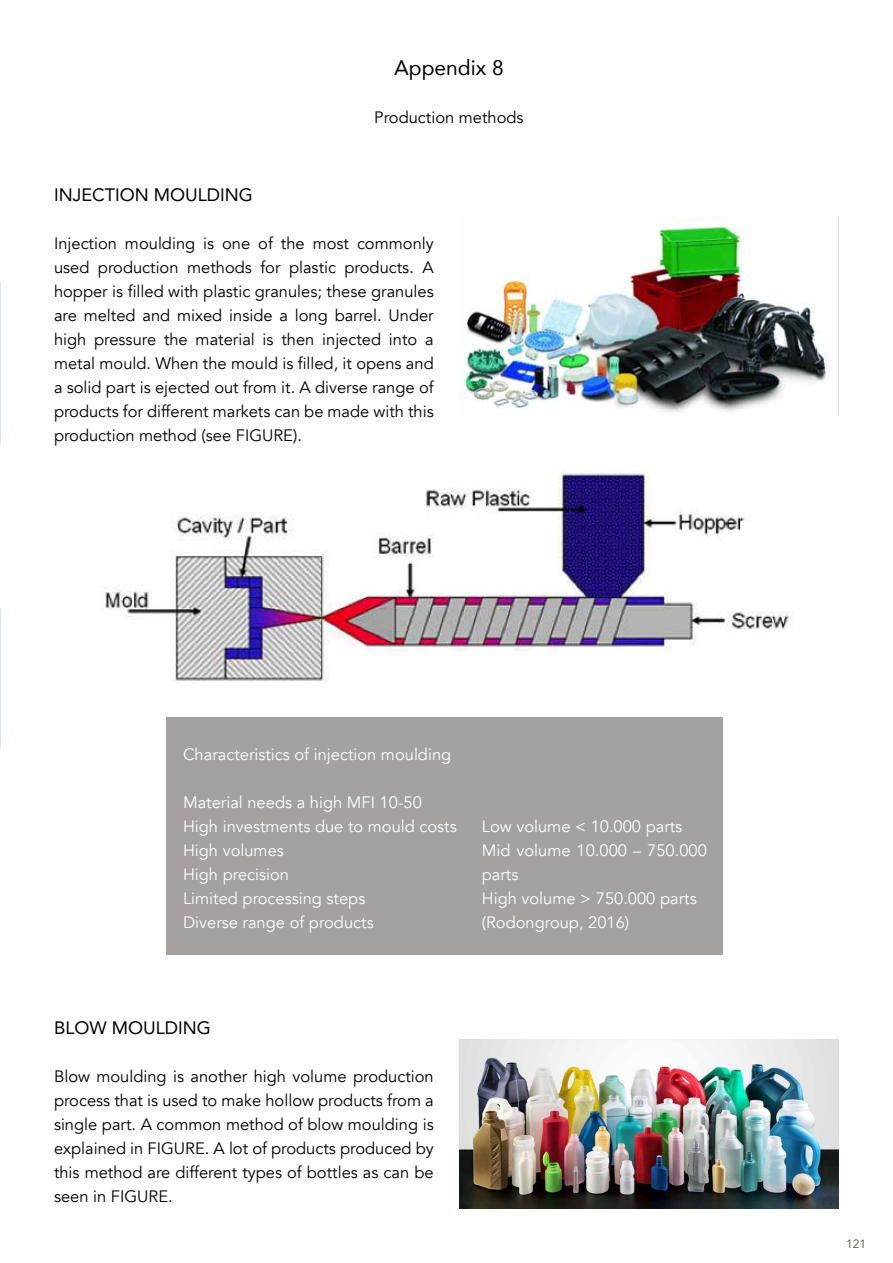
<style>
.page{position:relative;width:893px;height:1263px;background:#fff}
.page>*{position:absolute;margin:0;border:0;box-sizing:border-box;transform-origin:0 0}
.t1{font:21px "Avenir";color:#000}
.t2{font:18px "Avenir";color:#000}
.t3{font:16.5px/24px "Avenir";color:#000;text-align:justify}
.t4{font:16.5px/24px "Avenir";color:#fff}
.t5{font:12px "Avenir";color:#54504d}
</style>
<div class="page">
<img style="left:101px;top:470px;width:693px;height:212px">
<img style="left:459px;top:217px;width:380px;height:199px">
<div style="left:167px;top:717px;width:556px;height:238px;background:#a4a1a0"></div>
<img style="left:459px;top:1039px;width:380px;height:170px">
<p class="t1" style="left:394px;top:51px;width:111px">Appendix 8</p>
<p class="t3" style="left:374px;top:106px;width:151px">Production methods</p>
<p class="t2" style="left:54px;top:180px;width:200px">INJECTION MOULDING</p>
<p class="t3" style="left:54px;top:232px;width:381px">Injection moulding is one of the most commonly used production methods for plastic products. A hopper is filled with plastic granules; these granules are melted and mixed inside a long barrel. Under high pressure the material is then injected into a metal mould. When the mould is filled, it opens and a solid part is ejected out from it. A diverse range of products for different markets can be made with this production method (see FIGURE).</p>
<p class="t4" style="left:183px;top:743px;width:270px">Characteristics of injection moulding</p>
<p class="t4" style="left:183px;top:791px;width:275px">Material needs a high MFI 10-50<br>High investments due to mould costs<br>High volumes<br>High precision<br>Limited processing steps<br>Diverse range of products</p>
<p class="t4" style="left:482px;top:815px;width:226px">Low volume &lt; 10.000 parts<br>Mid volume 10.000 – 750.000 parts<br>High volume &gt; 750.000 parts (Rodongroup, 2016)</p>
<p class="t2" style="left:54px;top:1013px;width:158px">BLOW MOULDING</p>
<p class="t3" style="left:54px;top:1064px;width:381px">Blow moulding is another high volume production process that is used to make hollow products from a single part. A common method of blow moulding is explained in FIGURE. A lot of products produced by this method are different types of bottles as can be seen in FIGURE.</p>
<p class="t5" style="left:846px;top:1237px;width:22px">121</p>
</div>
